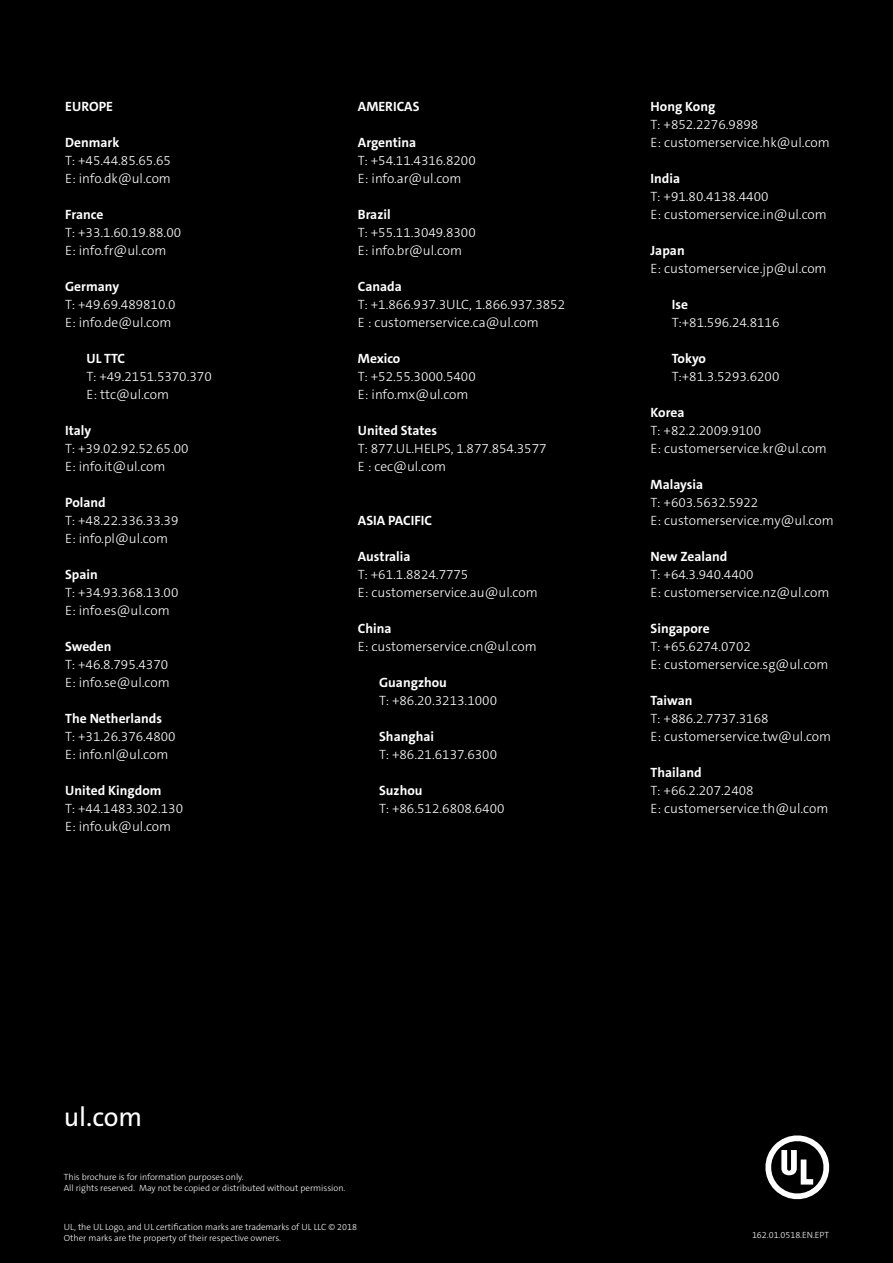
<style>
.page{position:relative;width:893px;height:1263px;background:#000}
.page>*{position:absolute;margin:0;border:0;box-sizing:border-box;transform-origin:0 0}
.t1{font:27px "The Sans C5";color:#fff}
.t2{font:300 13.5px/18px "The Sans C5";color:#fff}
.t3{font:700 13.5px "The Sans C5";color:#fff}
.t4{font:300 9px/10.5px "The Sans C5";color:#fff}
</style>
<div class="page">
<svg style="left:765px;top:1135px;width:65px;height:65px"></svg>
<p class="t3" style="left:65px;top:98px;width:49px">EUROPE</p>
<p class="t3" style="left:65px;top:134px;width:56px">Denmark</p>
<p class="t2" style="left:65px;top:152px;width:107px">T: +45.44.85.65.65<br>E: info.dk@ul.com</p>
<p class="t3" style="left:65px;top:206px;width:40px">France</p>
<p class="t2" style="left:65px;top:224px;width:118px">T: +33.1.60.19.88.00<br>E: info.fr@ul.com</p>
<p class="t3" style="left:65px;top:278px;width:55px">Germany</p>
<p class="t2" style="left:65px;top:296px;width:112px">T: +49.69.489810.0<br>E: info.de@ul.com</p>
<p class="t3" style="left:86px;top:350px;width:40px">UL TTC</p>
<p class="t2" style="left:86px;top:368px;width:127px">T: +49.2151.5370.370<br>E: ttc@ul.com</p>
<p class="t3" style="left:65px;top:422px;width:28px">Italy</p>
<p class="t2" style="left:65px;top:440px;width:125px">T: +39.02.92.52.65.00<br>E: info.it@ul.com</p>
<p class="t3" style="left:65px;top:494px;width:42px">Poland</p>
<p class="t2" style="left:65px;top:512px;width:115px">T: +48.22.336.33.39<br>E: info.pl@ul.com</p>
<p class="t3" style="left:65px;top:566px;width:34px">Spain</p>
<p class="t2" style="left:65px;top:584px;width:115px">T: +34.93.368.13.00<br>E: info.es@ul.com</p>
<p class="t3" style="left:65px;top:638px;width:48px">Sweden</p>
<p class="t2" style="left:65px;top:656px;width:106px">T: +46.8.795.4370<br>E: info.se@ul.com</p>
<p class="t3" style="left:65px;top:710px;width:98px">The Netherlands</p>
<p class="t2" style="left:65px;top:728px;width:112px">T: +31.26.376.4800<br>E: info.nl@ul.com</p>
<p class="t3" style="left:65px;top:782px;width:98px">United Kingdom</p>
<p class="t2" style="left:65px;top:800px;width:119px">T: +44.1483.302.130<br>E: info.uk@ul.com</p>
<p class="t3" style="left:358px;top:98px;width:63px">AMERICAS</p>
<p class="t3" style="left:358px;top:134px;width:60px">Argentina</p>
<p class="t2" style="left:358px;top:152px;width:119px">T: +54.11.4316.8200<br>E: info.ar@ul.com</p>
<p class="t3" style="left:358px;top:206px;width:34px">Brazil</p>
<p class="t2" style="left:358px;top:224px;width:119px">T: +55.11.3049.8300<br>E: info.br@ul.com</p>
<p class="t3" style="left:358px;top:278px;width:45px">Canada</p>
<p class="t2" style="left:358px;top:296px;width:209px">T: +1.866.937.3ULC, 1.866.937.3852<br>E : customerservice.ca@ul.com</p>
<p class="t3" style="left:358px;top:350px;width:44px">Mexico</p>
<p class="t2" style="left:358px;top:368px;width:119px">T: +52.55.3000.5400<br>E: info.mx@ul.com</p>
<p class="t3" style="left:358px;top:422px;width:81px">United States</p>
<p class="t2" style="left:358px;top:440px;width:190px">T: 877.UL.HELPS, 1.877.854.3577<br>E : cec@ul.com</p>
<p class="t3" style="left:358px;top:512px;width:76px">ASIA PACIFIC</p>
<p class="t3" style="left:358px;top:548px;width:54px">Australia</p>
<p class="t2" style="left:358px;top:566px;width:181px">T: +61.1.8824.7775<br>E: customerservice.au@ul.com</p>
<p class="t3" style="left:358px;top:620px;width:35px">China</p>
<p class="t2" style="left:358px;top:638px;width:180px">E: customerservice.cn@ul.com</p>
<p class="t3" style="left:379px;top:674px;width:69px">Guangzhou</p>
<p class="t2" style="left:379px;top:692px;width:119px">T: +86.20.3213.1000</p>
<p class="t3" style="left:379px;top:728px;width:56px">Shanghai</p>
<p class="t2" style="left:379px;top:746px;width:119px">T: +86.21.6137.6300</p>
<p class="t3" style="left:379px;top:782px;width:45px">Suzhou</p>
<p class="t2" style="left:379px;top:800px;width:127px">T: +86.512.6808.6400</p>
<p class="t3" style="left:651px;top:98px;width:66px">Hong Kong</p>
<p class="t2" style="left:651px;top:116px;width:181px">T: +852.2276.9898<br>E: customerservice.hk@ul.com</p>
<p class="t3" style="left:651px;top:170px;width:31px">India</p>
<p class="t2" style="left:651px;top:188px;width:178px">T: +91.80.4138.4400<br>E: customerservice.in@ul.com</p>
<p class="t3" style="left:651px;top:242px;width:36px">Japan</p>
<p class="t2" style="left:651px;top:260px;width:178px">E: customerservice.jp@ul.com</p>
<p class="t3" style="left:672px;top:296px;width:18px">Ise</p>
<p class="t2" style="left:672px;top:314px;width:109px">T:+81.596.24.8116</p>
<p class="t3" style="left:672px;top:350px;width:36px">Tokyo</p>
<p class="t2" style="left:672px;top:368px;width:109px">T:+81.3.5293.6200</p>
<p class="t3" style="left:651px;top:404px;width:35px">Korea</p>
<p class="t2" style="left:651px;top:422px;width:178px">T: +82.2.2009.9100<br>E: customerservice.kr@ul.com</p>
<p class="t3" style="left:651px;top:476px;width:54px">Malaysia</p>
<p class="t2" style="left:651px;top:494px;width:185px">T: +603.5632.5922<br>E: customerservice.my@ul.com</p>
<p class="t3" style="left:651px;top:548px;width:78px">New Zealand</p>
<p class="t2" style="left:651px;top:566px;width:180px">T: +64.3.940.4400<br>E: customerservice.nz@ul.com</p>
<p class="t3" style="left:651px;top:620px;width:60px">Singapore</p>
<p class="t2" style="left:651px;top:638px;width:179px">T: +65.6274.0702<br>E: customerservice.sg@ul.com</p>
<p class="t3" style="left:651px;top:692px;width:43px">Taiwan</p>
<p class="t2" style="left:651px;top:710px;width:182px">T: +886.2.7737.3168<br>E: customerservice.tw@ul.com</p>
<p class="t3" style="left:651px;top:764px;width:53px">Thailand</p>
<p class="t2" style="left:651px;top:782px;width:179px">T: +66.2.207.2408<br>E: customerservice.th@ul.com</p>
<h1 class="t1" style="left:64px;top:1099px;width:80px">ul.com</h1>
<p class="t4" style="left:64px;top:1172px;width:283px">This brochure is for information purposes only.<br>All rights reserved. May not be copied or distributed without permission.</p>
<p class="t4" style="left:64px;top:1222px;width:295px">UL, the UL Logo, and UL certification marks are trademarks of UL LLC © 2018<br>Other marks are the property of their respective owners.</p>
<p class="t4" style="left:752px;top:1229px;width:79px">162.01.0518.EN.EPT</p>
</div>
